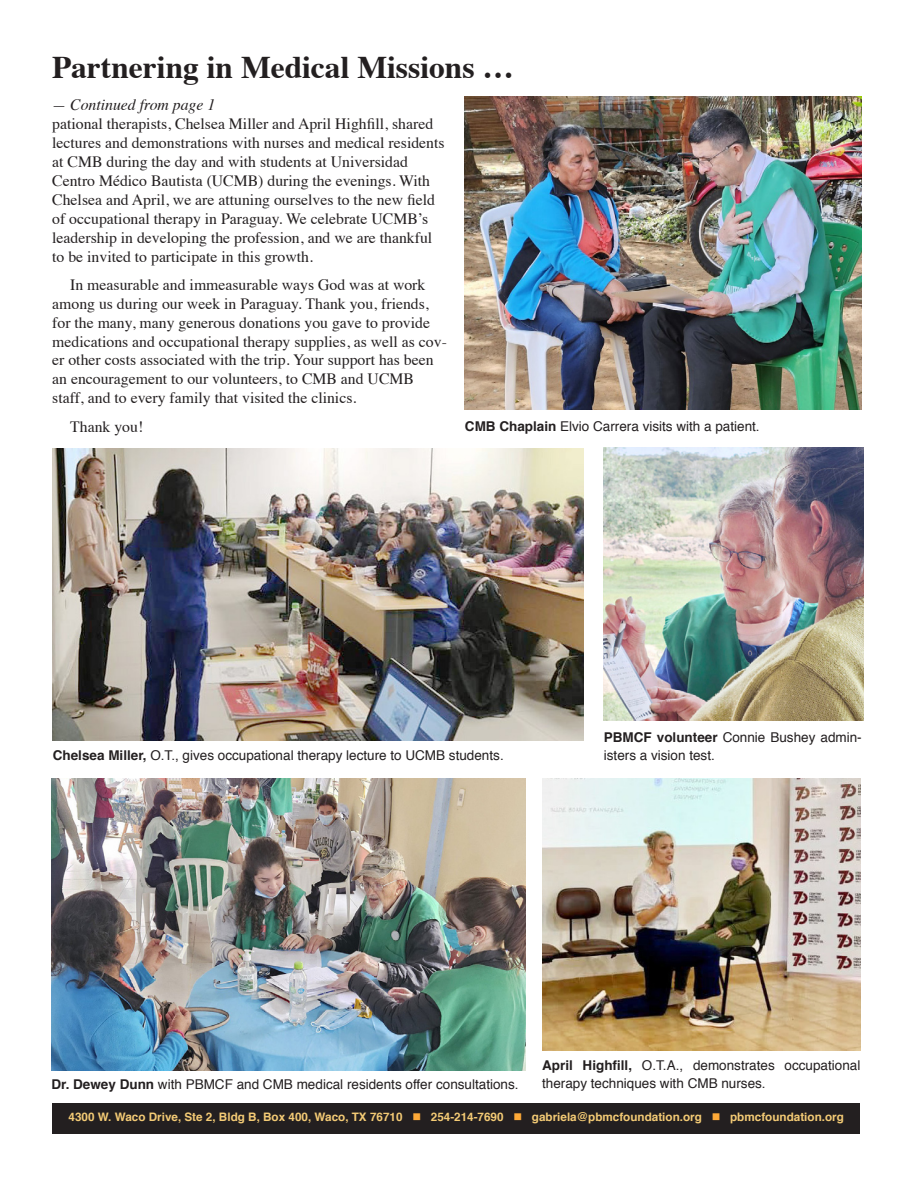
<style>
.page{position:relative;width:918px;height:1188px;background:#fff}
.page>*{position:absolute;margin:0;border:0;box-sizing:border-box;transform-origin:0 0}
.t1{font:700 31.5px "Times";color:#231f20}
.t2{font:15.75px/18.9px "Times";color:#231f20}
.t3{font:italic 15.75px "Times";color:#231f20}
.t4{font:13.5px/18px "Helvetica";color:#231f20}
.t5{font:700 11.7px "Helvetica";color:#f4cb75}
.s1{font-weight:700}
.s2{color:#fda938}
</style>
<div class="page">
<img style="left:604px;top:448px;width:260px;height:272px">
<img style="left:51px;top:779px;width:474px;height:291px">
<img style="left:465px;top:97px;width:397px;height:313px">
<img style="left:542px;top:778px;width:318px;height:272px">
<img style="left:53px;top:448px;width:531px;height:292px">
<div style="left:52px;top:1103px;width:808px;height:31px;background:#231f20"></div>
<p class="t1" style="left:52px;top:37px;width:464px">Partnering in Medical Missions …</p>
<p class="t3" style="left:52px;top:91px;width:165px">— Continued from page 1</p>
<p class="t2" style="left:52px;top:113px;width:394px">pational therapists, Chelsea Miller and April Highfill, shared lectures and demonstrations with nurses and medical residents at CMB during the day and with students at Universidad Centro Médico Bautista (UCMB) during the evenings. With Chelsea and April, we are attuning ourselves to the new field of occupational therapy in Paraguay. We celebrate UCMB’s leadership in developing the profession, and we are thankful to be invited to participate in this growth.</p>
<p class="t2" style="left:52px;top:274px;width:396px;text-indent:18px">In measurable and immeasurable ways God was at work among us during our week in Paraguay. Thank you, friends, for the many, many generous donations you gave to provide medications and occupational therapy supplies, as well as cov&shy;er other costs associated with the trip. Your support has been an encouragement to our volunteers, to CMB and UCMB staff, and to every family that visited the clinics.</p>
<p class="t2" style="left:70px;top:416px;width:75px">Thank you!</p>
<p class="t4" style="left:465px;top:418px;width:296px"><span class="s1">CMB Chaplain</span> Elvio Carrera visits with a patient.</p>
<p class="t4" style="left:53px;top:747px;width:452px"><span class="s1">Chelsea Miller,</span> O.T., gives occupational therapy lecture to UCMB students.</p>
<p class="t4" style="left:604px;top:729px;width:259px"><span class="s1">PBMCF volunteer</span> Connie Bushey admin&shy;isters a vision test.</p>
<p class="t4" style="left:51px;top:1075px;width:469px"><span class="s1">Dr. Dewey Dunn</span> with PBMCF and CMB medical residents offer consultations.</p>
<p class="t4" style="left:542px;top:1057px;width:320px"><span class="s1">April Highfill,</span> O.T.A., demonstrates occupational therapy techniques with CMB nurses.</p>
<p class="t5" style="left:69px;top:1108px;width:777px">4300 W. Waco Drive, Ste 2, Bldg B, Box 400, Waco, TX 76710 <span class="s2">■</span> 254-214-7690 <span class="s2">■</span> gabriela@pbmcfoundation.org <span class="s2">■</span> pbmcfoundation.org</p>
</div>
